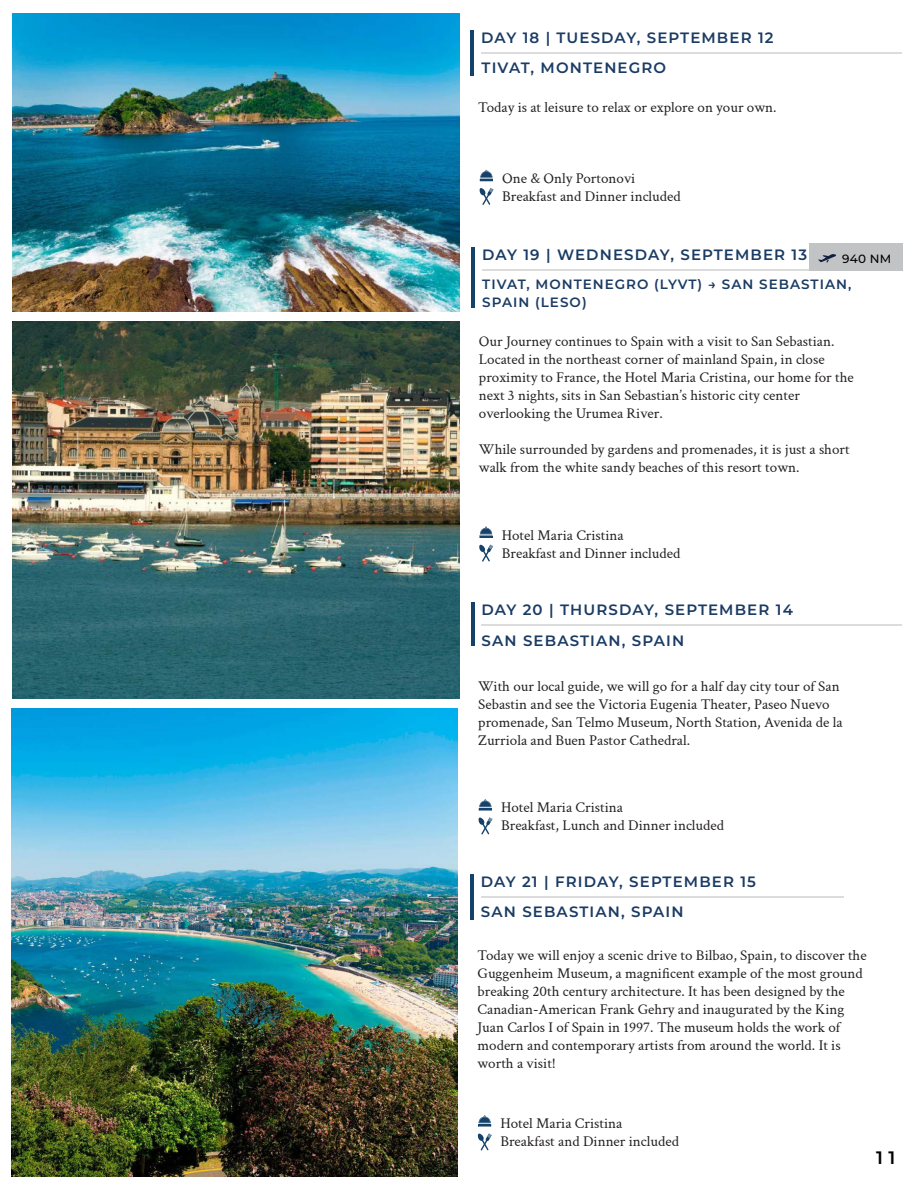
<style>
.page{position:relative;width:918px;height:1188px;background:#fff}
.page>*{position:absolute;margin:0;border:0;box-sizing:border-box;transform-origin:0 0}
.t1{font:600 18px "Montserrat";color:#000}
.t2{font:15px/18px "Crimson Text";color:#231f20}
.t3{font:600 15px "Montserrat";letter-spacing:.075em;color:#1a3b64}
.t4{font:600 13.5px/17.7px "Montserrat";letter-spacing:.075em;color:#1a3b64}
.t5{font:500 12px "Montserrat";color:#000}
</style>
<div class="page">
<hr style="left:481px;top:52px;width:421px;height:2px;background:#737373">
<svg style="left:480px;top:170px;width:13px;height:11px"></svg>
<svg style="left:479px;top:188px;width:15px;height:17px"></svg>
<hr style="left:471px;top:30px;width:3px;height:46px;background:#15426b">
<hr style="left:482px;top:269px;width:363px;height:2px;background:#737373">
<hr style="left:479px;top:535px;width:14px;height:3px;background:#15426b">
<svg style="left:480px;top:527px;width:12px;height:9px"></svg>
<svg style="left:479px;top:544px;width:14px;height:18px"></svg>
<hr style="left:471px;top:247px;width:4px;height:61px;background:#15426b">
<hr style="left:481px;top:624px;width:421px;height:2px;background:#737373">
<svg style="left:479px;top:799px;width:13px;height:12px"></svg>
<svg style="left:478px;top:817px;width:14px;height:18px"></svg>
<hr style="left:471px;top:602px;width:3px;height:44px;background:#15426b">
<hr style="left:481px;top:896px;width:362px;height:1px;background:#737373">
<svg style="left:478px;top:1115px;width:13px;height:12px"></svg>
<svg style="left:477px;top:1133px;width:15px;height:18px"></svg>
<hr style="left:470px;top:874px;width:4px;height:45px;background:#15426b">
<div style="left:810px;top:244px;width:93px;height:27px;background:#c2c3c4"></div>
<svg style="left:818px;top:254px;width:18px;height:9px"></svg>
<img style="left:12px;top:14px;width:447px;height:298px">
<img style="left:12px;top:322px;width:447px;height:377px">
<img style="left:11px;top:709px;width:447px;height:468px">
<p class="t3" style="left:481px;top:27px;width:294px">DAY 18 | TUESDAY, SEPTEMBER 12</p>
<p class="t3" style="left:482px;top:57px;width:186px">TIVAT, MONTENEGRO</p>
<p class="t2" style="left:478px;top:98px;width:300px">Today is at leisure to relax or explore on your own.</p>
<p class="t2" style="left:502px;top:168px;width:180px">One &amp; Only Portonovi<br>Breakfast and Dinner included</p>
<p class="t3" style="left:482px;top:244px;width:327px">DAY 19 | WEDNESDAY, SEPTEMBER 13</p>
<p class="t5" style="left:842px;top:250px;width:51px">940 NM</p>
<p class="t4" style="left:482px;top:275px;width:371px">TIVAT, MONTENEGRO (LYVT) → SAN SEBASTIAN,<br>SPAIN (LESO)</p>
<p class="t2" style="left:479px;top:332px;width:376px">Our Journey continues to Spain with a visit to San Sebastian.<br>Located in the northeast corner of mainland Spain, in close proximity to France, the Hotel Maria Cristina, our home for the next 3 nights, sits in San Sebastian’s historic city center overlooking the Urumea River.</p>
<p class="t2" style="left:479px;top:440px;width:372px">While surrounded by gardens and promenades, it is just a short walk from the white sandy beaches of this resort town.</p>
<p class="t2" style="left:502px;top:525px;width:180px">Hotel Maria Cristina<br>Breakfast and Dinner included</p>
<p class="t3" style="left:481px;top:599px;width:313px">DAY 20 | THURSDAY, SEPTEMBER 14</p>
<p class="t3" style="left:482px;top:630px;width:204px">SAN SEBASTIAN, SPAIN</p>
<p class="t2" style="left:478px;top:677px;width:366px">With our local guide, we will go for a half day city tour of San Sebastin and see the Victoria Eugenia Theater, Paseo Nuevo promenade, San Telmo Museum, North Station, Avenida de la Zurriola and Buen Pastor Cathedral.</p>
<p class="t2" style="left:501px;top:798px;width:224px">Hotel Maria Cristina<br>Breakfast, Lunch and Dinner included</p>
<p class="t3" style="left:481px;top:871px;width:277px">DAY 21 | FRIDAY, SEPTEMBER 15</p>
<p class="t3" style="left:481px;top:901px;width:204px">SAN SEBASTIAN, SPAIN</p>
<p class="t2" style="left:478px;top:945px;width:391px">Today we will enjoy a scenic drive to Bilbao, Spain, to discover the Guggenheim Museum, a magnificent example of the most ground breaking 20th century architecture. It has been designed by the Canadian-American Frank Gehry and inaugurated by the King Juan Carlos I of Spain in 1997. The museum holds the work of modern and contemporary artists from around the world. It is worth a visit!</p>
<p class="t2" style="left:500px;top:1114px;width:180px">Hotel Maria Cristina<br>Breakfast and Dinner included</p>
<p class="t1" style="left:876px;top:1144px;width:21px">1 1</p>
</div>
